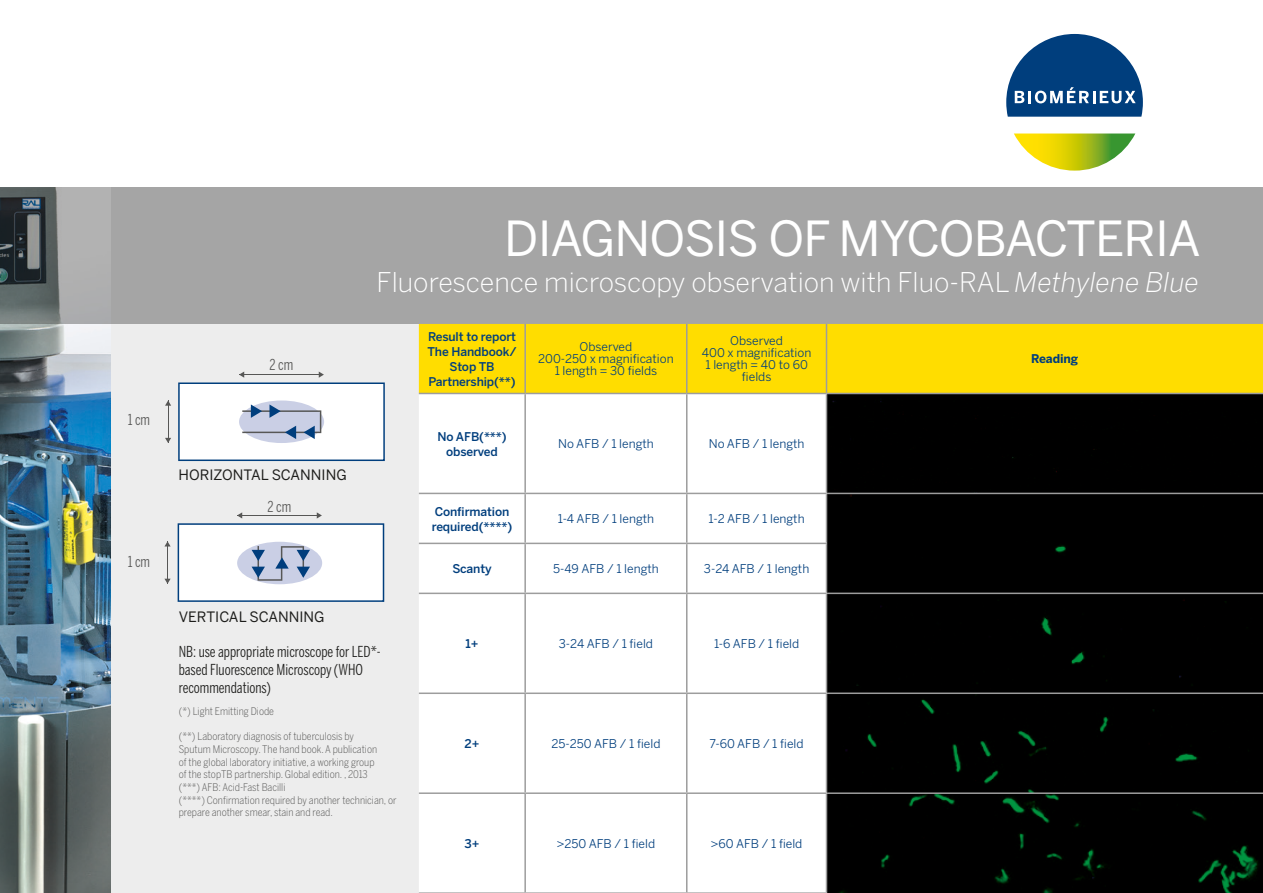
<style>
.page{position:relative;width:1263px;height:893px;background:#fff}
.page>*{position:absolute;margin:0;border:0;box-sizing:border-box;transform-origin:0 0}
.t1{font:48px "Benton Sans";letter-spacing:-.02em;color:#fff}
.t2{font:300 27px "Benton Sans";color:#fff}
.t3{font:15px/18px "Benton Sans Compressed";color:#1d1d1b}
.t4{font:15px "Benton Sans Compressed";color:#575756}
.t5{font:14.25px "Benton Sans";color:#1d1d1b}
.t6{font:12px/12px "Benton Sans";color:#003e7d;text-align:center}
.t7{font:500 12px/15px "Benton Sans";letter-spacing:-.01em;color:#003e7d;text-align:center}
.t8{font:700 12px "Benton Sans";letter-spacing:-.01em;color:#003e7d}
.t9{font:300 10.5px/12.8px "Benton Sans Condensed";color:#575756}
.s1{font-style:italic}
</style>
<div class="page">
<div style="left:0;top:187px;width:1263px;height:706px;background:#ededed"></div>
<img style="left:0;top:323px;width:111px;height:570px">
<svg style="left:0;top:187px;width:1263px;height:136px;fill:#a5a5a5"></svg>
<div style="left:828px;top:394px;width:435px;height:198px;background:#000"></div>
<div style="left:828px;top:594px;width:435px;height:299px;background:#000"></div>
<svg style="left:165px;top:401px;width:6px;height:5px"></svg>
<svg style="left:165px;top:438px;width:6px;height:5px"></svg>
<hr style="left:168px;top:400px;width:1px;height:43px;background:#575756">
<svg style="left:178px;top:371px;width:207px;height:90px"></svg>
<svg style="left:178px;top:512px;width:206px;height:90px"></svg>
<svg style="left:165px;top:542px;width:6px;height:4px"></svg>
<svg style="left:164px;top:579px;width:7px;height:4px"></svg>
<hr style="left:167px;top:541px;width:1px;height:43px;background:#575756">
<svg style="left:1014px;top:134px;width:121px;height:37px"></svg>
<svg style="left:1006px;top:34px;width:137px;height:83px"></svg>
<div style="left:419px;top:324px;width:844px;height:69px;background:#fd0"></div>
<div style="left:419px;top:394px;width:407px;height:498px;background:#fff"></div>
<hr style="left:524px;top:324px;width:2px;height:69px;background:#9d9d9d">
<hr style="left:686px;top:324px;width:1px;height:69px;background:#9d9d9d">
<hr style="left:826px;top:324px;width:1px;height:69px;background:#9d9d9d">
<hr style="left:419px;top:393px;width:106px;height:1px;background:#9d9d9d">
<hr style="left:525px;top:393px;width:162px;height:1px;background:#9d9d9d">
<hr style="left:524px;top:394px;width:2px;height:99px;background:#9d9d9d">
<hr style="left:687px;top:393px;width:139px;height:1px;background:#9d9d9d">
<hr style="left:686px;top:394px;width:1px;height:99px;background:#9d9d9d">
<hr style="left:826px;top:393px;width:437px;height:1px;background:#9d9d9d">
<hr style="left:826px;top:394px;width:1px;height:99px;background:#9d9d9d">
<hr style="left:419px;top:493px;width:106px;height:1px;background:#9d9d9d">
<hr style="left:525px;top:493px;width:162px;height:1px;background:#9d9d9d">
<hr style="left:524px;top:494px;width:2px;height:49px;background:#9d9d9d">
<hr style="left:687px;top:493px;width:139px;height:1px;background:#9d9d9d">
<hr style="left:686px;top:494px;width:1px;height:49px;background:#9d9d9d">
<hr style="left:826px;top:493px;width:437px;height:1px;background:#9d9d9d">
<hr style="left:826px;top:494px;width:1px;height:49px;background:#9d9d9d">
<hr style="left:419px;top:543px;width:106px;height:1px;background:#9d9d9d">
<hr style="left:525px;top:543px;width:162px;height:1px;background:#9d9d9d">
<hr style="left:524px;top:544px;width:2px;height:49px;background:#9d9d9d">
<hr style="left:687px;top:543px;width:140px;height:1px;background:#9d9d9d">
<hr style="left:686px;top:544px;width:1px;height:49px;background:#9d9d9d">
<hr style="left:826px;top:544px;width:1px;height:49px;background:#9d9d9d">
<hr style="left:419px;top:593px;width:106px;height:1px;background:#9d9d9d">
<hr style="left:525px;top:593px;width:162px;height:1px;background:#9d9d9d">
<hr style="left:524px;top:594px;width:2px;height:98px;background:#9d9d9d">
<hr style="left:687px;top:593px;width:139px;height:1px;background:#9d9d9d">
<hr style="left:686px;top:594px;width:1px;height:98px;background:#9d9d9d">
<hr style="left:826px;top:593px;width:437px;height:1px;background:#9d9d9d">
<hr style="left:826px;top:594px;width:1px;height:98px;background:#9d9d9d">
<hr style="left:419px;top:692px;width:106px;height:2px;background:#9d9d9d">
<hr style="left:525px;top:692px;width:162px;height:2px;background:#9d9d9d">
<hr style="left:524px;top:694px;width:2px;height:98px;background:#9d9d9d">
<hr style="left:687px;top:692px;width:139px;height:2px;background:#9d9d9d">
<hr style="left:686px;top:694px;width:1px;height:98px;background:#9d9d9d">
<hr style="left:826px;top:692px;width:437px;height:2px;background:#9d9d9d">
<hr style="left:826px;top:694px;width:1px;height:98px;background:#9d9d9d">
<hr style="left:419px;top:792px;width:106px;height:2px;background:#9d9d9d">
<hr style="left:525px;top:792px;width:162px;height:2px;background:#9d9d9d">
<hr style="left:524px;top:794px;width:2px;height:98px;background:#9d9d9d">
<hr style="left:687px;top:792px;width:139px;height:2px;background:#9d9d9d">
<hr style="left:686px;top:794px;width:1px;height:98px;background:#9d9d9d">
<hr style="left:826px;top:792px;width:437px;height:2px;background:#9d9d9d">
<hr style="left:826px;top:794px;width:1px;height:98px;background:#9d9d9d">
<hr style="left:419px;top:892px;width:106px;height:1px;background:#9d9d9d">
<hr style="left:525px;top:892px;width:162px;height:1px;background:#9d9d9d">
<hr style="left:687px;top:892px;width:140px;height:1px;background:#9d9d9d">
<h3 class="t4" style="left:128px;top:411px;width:24px">1 cm</h3>
<h3 class="t4" style="left:128px;top:552px;width:24px">1 cm</h3>
<h3 class="t4" style="left:270px;top:355px;width:25px">2 cm</h3>
<h3 class="t5" style="left:179px;top:466px;width:170px">HORIZONTAL SCANNING</h3>
<h3 class="t4" style="left:268px;top:497px;width:25px">2 cm</h3>
<h3 class="t5" style="left:179px;top:608px;width:147px">VERTICAL SCANNING</h3>
<h1 class="t1" style="left:504px;top:210px;width:698px">DIAGNOSIS OF MYCOBACTERIA</h1>
<h2 class="t2" style="left:377px;top:266px;width:824px">Fluorescence microscopy observation with Fluo-RAL <span class="s1">Methylene Blue</span></h2>
<p class="t7" style="left:427px;top:329px;width:91px">Result to report<br>The Handbook/<br>Stop TB<br>Partnership(**)</p>
<p class="t6" style="left:538px;top:341px;width:137px">Observed<br>200-250 x magnification<br>1 length = 30 fields</p>
<p class="t6" style="left:702px;top:335px;width:111px">Observed<br>400 x magnification<br>1 length = 40 to 60 fields</p>
<p class="t8" style="left:1031px;top:351px;width:48px">Reading</p>
<p class="t7" style="left:437px;top:429px;width:71px">No AFB(***) observed</p>
<p class="t6" style="left:558px;top:438px;width:97px">No AFB / 1 length</p>
<p class="t6" style="left:709px;top:438px;width:97px">No AFB / 1 length</p>
<p class="t7" style="left:432px;top:504px;width:82px;text-align:left">Confirmation required(****)</p>
<p class="t6" style="left:558px;top:513px;width:98px">1-4 AFB / 1 length</p>
<p class="t6" style="left:709px;top:513px;width:98px">1-2 AFB / 1 length</p>
<p class="t7" style="left:452px;top:561px;width:41px">Scanty</p>
<p class="t6" style="left:553px;top:563px;width:107px">5-49 AFB / 1 length</p>
<p class="t6" style="left:704px;top:563px;width:107px">3-24 AFB / 1 length</p>
<h3 class="t3" style="left:179px;top:643px;width:204px">NB: use appropriate microscope for LED*- based Fluorescence Microscopy (WHO recommendations)</h3>
<p class="t9" style="left:179px;top:704px;width:97px">(*) Light Emitting Diode</p>
<p class="t9" style="left:179px;top:730px;width:219px">(**) Laboratory diagnosis of tuberculosis by<br>Sputum Microscopy. The hand book. A publication<br>of the global laboratory initiative, a working group<br>of the stopTB partnership. Global edition. , 2013<br>(***) AFB: Acid-Fast Bacilli<br>(****) Confirmation required by another technician, or prepare another smear, stain and read.</p>
<p class="t7" style="left:465px;top:636px;width:14px">1+</p>
<p class="t6" style="left:559px;top:638px;width:96px">3-24 AFB / 1 field</p>
<p class="t6" style="left:714px;top:638px;width:87px">1-6 AFB / 1 field</p>
<p class="t7" style="left:465px;top:736px;width:16px">2+</p>
<p class="t6" style="left:551px;top:738px;width:110px">25-250 AFB / 1 field</p>
<p class="t6" style="left:710px;top:738px;width:95px">7-60 AFB / 1 field</p>
<p class="t7" style="left:465px;top:836px;width:16px">3+</p>
<p class="t6" style="left:557px;top:837px;width:100px">&gt;250 AFB / 1 field</p>
<p class="t6" style="left:711px;top:837px;width:93px">&gt;60 AFB / 1 field</p>
</div>
